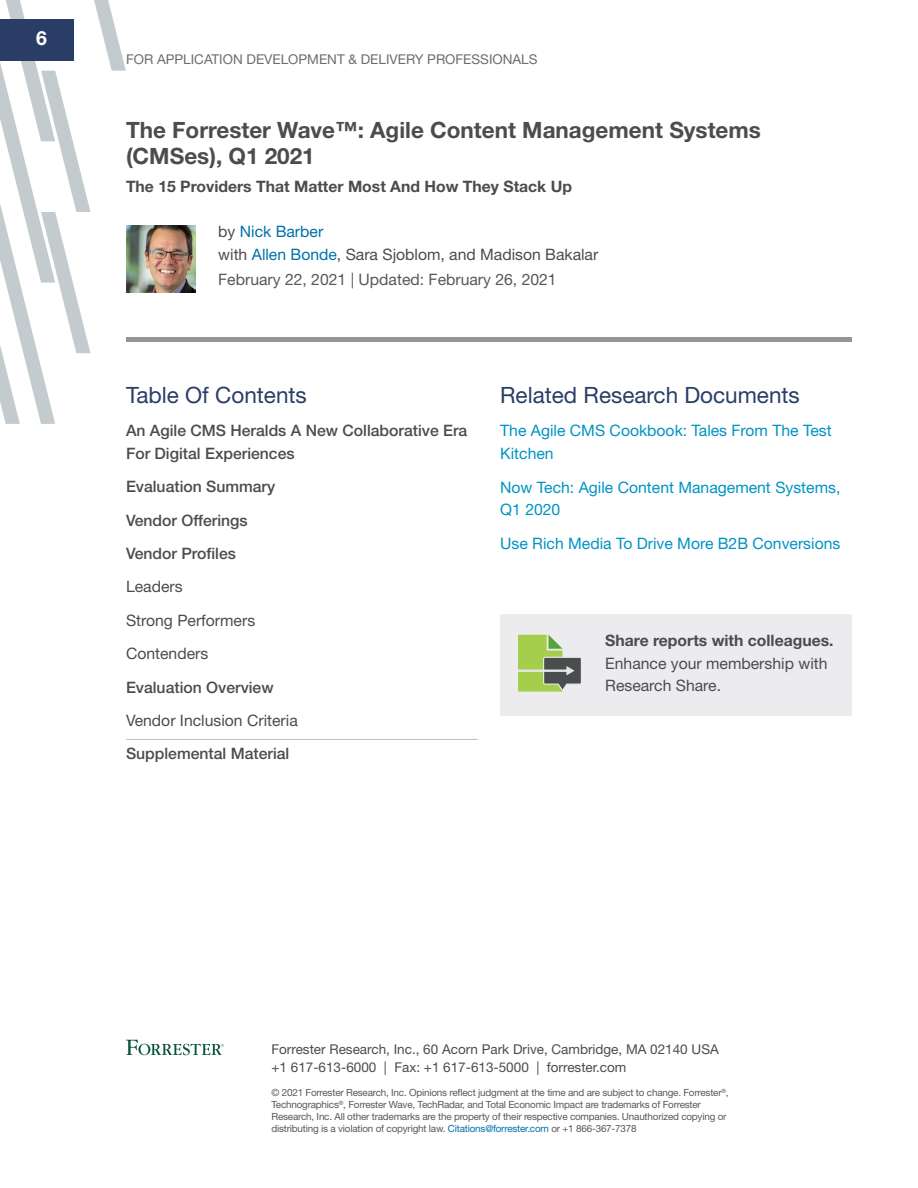
<style>
.page{position:relative;width:918px;height:1188px;background:#fff}
.page>*{position:absolute;margin:0;border:0;box-sizing:border-box;transform-origin:0 0}
.t1{font:700 22.5px/26.2px "Helvetica Neue LT Std";color:#4b4c4d}
.t2{font:22.5px "Helvetica Neue LT Std";color:#293d66}
.t3{font:700 19.5px "Helvetica Neue LT Std";color:#fff}
.t4{font:15.75px/33.3px "Helvetica Neue LT Std";color:#4b4c4d}
.t5{font:500 15.75px/33.3px "Helvetica Neue LT Std";color:#4b4c4d}
.t6{font:15.75px/22.5px "Helvetica Neue LT Std";color:#0093c4}
.t7{font:700 15.75px "Helvetica Neue LT Std";color:#4b4c4d}
.t8{font:15.75px "Helvetica Neue LT Std";color:#57585a}
.t9{font:13.5px/18.8px "Helvetica Neue LT Std";color:#4b4c4d}
.t10{font:13.5px "Helvetica Neue LT Std";color:#6c6d70}
.t11{font:9.9px/12px "Helvetica Neue LT Std";letter-spacing:-.02em;color:#57585a}
.s1{color:#0070aa}
</style>
<div class="page">
<svg style="left:0;top:0;width:126px;height:424px"></svg>
<div style="left:0;top:19px;width:74px;height:41px;background:#293d66"></div>
<hr style="left:126px;top:338px;width:726px;height:4px;background:#939598">
<hr style="left:126px;top:739px;width:352px;height:1px;background:#bfbfbf">
<img style="left:126px;top:225px;width:70px;height:67px">
<svg style="left:126px;top:1040px;width:98px;height:15px"></svg>
<div style="left:500px;top:614px;width:352px;height:101px;background:#ececee"></div>
<svg style="left:518px;top:635px;width:63px;height:57px"></svg>
<h2 class="t3" style="left:36px;top:26px;width:12px">6</h2>
<h3 class="t10" style="left:126px;top:51px;width:413px">FOR APPLICATION DEVELOPMENT &amp; DELIVERY PROFESSIONALS</h3>
<h1 class="t1" style="left:126px;top:116px;width:637px">The Forrester Wave™: Agile Content Management Systems (CMSes), Q1 2021</h1>
<h3 class="t7" style="left:126px;top:177px;width:448px">The 15 Providers That Matter Most And How They Stack Up</h3>
<h3 class="t4" style="left:218px;top:220px;width:382px;line-height:22.5px">by <span class="s1">Nick Barber<br></span>with <span class="s1">Allen Bonde</span>, Sara Sjoblom, and Madison Bakalar</h3>
<h3 class="t8" style="left:218px;top:270px;width:340px">February 22, 2021 | Updated: February 26, 2021</h3>
<h1 class="t2" style="left:126px;top:382px;width:182px">Table Of Contents</h1>
<h3 class="t5" style="left:126px;top:419px;width:343px;line-height:22.5px">An Agile CMS Heralds A New Collaborative Era<br>For Digital Experiences</h3>
<h3 class="t5" style="left:126px;top:470px;width:151px">Evaluation Summary<br>Vendor Offerings<br>Vendor Profiles</h3>
<h3 class="t4" style="left:126px;top:570px;width:131px">Leaders<br>Strong Performers<br>Contenders</h3>
<h3 class="t5" style="left:126px;top:670px;width:149px">Evaluation Overview</h3>
<h3 class="t4" style="left:126px;top:703px;width:173px">Vendor Inclusion Criteria</h3>
<h3 class="t5" style="left:126px;top:737px;width:165px">Supplemental Material</h3>
<h1 class="t2" style="left:500px;top:382px;width:301px">Related Research Documents</h1>
<h3 class="t6" style="left:500px;top:419px;width:333px">The Agile CMS Cookbook: Tales From The Test<br>Kitchen</h3>
<h3 class="t6" style="left:500px;top:476px;width:342px">Now Tech: Agile Content Management Systems,<br>Q1 2020</h3>
<h3 class="t6" style="left:500px;top:532px;width:342px">Use Rich Media To Drive More B2B Conversions</h3>
<h3 class="t7" style="left:605px;top:631px;width:230px">Share reports with colleagues.</h3>
<h3 class="t4" style="left:605px;top:651px;width:224px;line-height:22.5px">Enhance your membership with<br>Research Share.</h3>
<h3 class="t9" style="left:272px;top:1039px;width:449px">Forrester Research, Inc., 60 Acorn Park Drive, Cambridge, MA 02140 USA +1 617-613-6000 | Fax: +1 617-613-5000 | forrester.com</h3>
<p class="t11" style="left:271px;top:1087px;width:459px">© 2021 Forrester Research, Inc. Opinions reflect judgment at the time and are subject to change. Forrester<sup>®</sup>, Technographics<sup>®</sup>, Forrester Wave, TechRadar, and Total Economic Impact are trademarks of Forrester Research, Inc. All other trademarks are the property of their respective companies. Unauthorized copying or distributing is a violation of copyright law. <span class="s1">Citations@forrester.com</span> or +1 866-367-7378</p>
</div>
